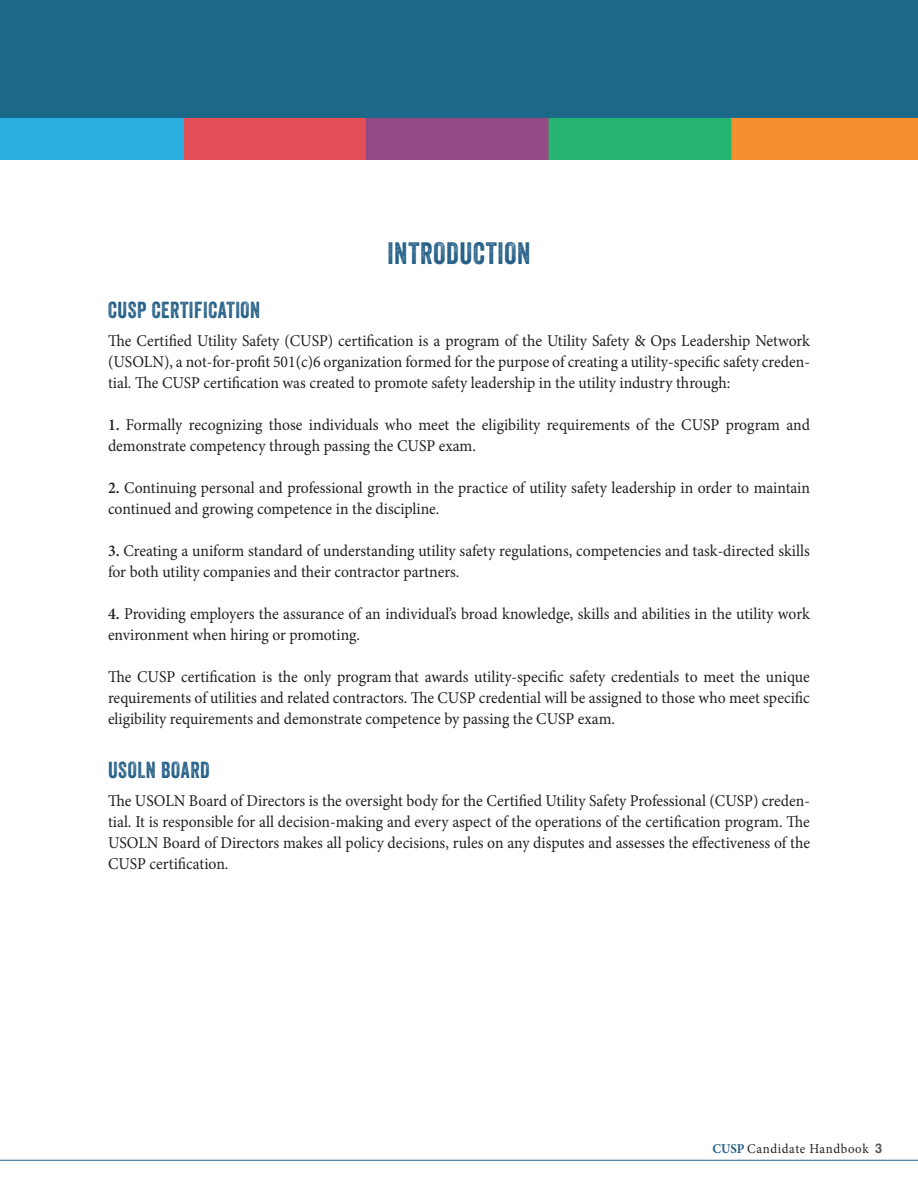
<style>
.page{position:relative;width:918px;height:1188px;background:#fff}
.page>*{position:absolute;margin:0;border:0;box-sizing:border-box;transform-origin:0 0}
.Heads{font:30px "Veneer";letter-spacing:.025em;color:#266088;scale:.95 1}
.Subheads{font:22.5px "Veneer";letter-spacing:.025em;color:#266088;scale:.95 1}
.Body_Copy{font:16.5px/21px "Minion Pro";color:#231f20;scale:.95 1}
.t1{font:13.5px "Minion Pro";letter-spacing:.045em;color:#231f20;scale:.95 1}
.s1{font-weight:600}
.s2{font-weight:700;color:#266088}
.s3{font-family:"Helvetica";font-weight:700;color:#57585a}
</style>
<div class="page">
<hr style="left:0;top:1160px;width:918px;height:1px;background:#266088">
<img style="left:0;top:0;width:918px;height:160px">
<p class="Heads" style="left:387px;top:235px;width:152px">INTRODUCTION</p>
<p class="Subheads" style="left:108px;top:296px;width:162px">CUSP CERTIFICATION</p>
<p class="Body_Copy" style="left:108px;top:330px;width:740px;text-align:justify">The Certified Utility Safety (CUSP) certification is a program of the Utility Safety &amp; Ops Leadership Network (USOLN), a not-for-profit 501(c)6 organization formed for the purpose of creating a utility-specific safety creden&shy;tial. The CUSP certification was created to promote safety leadership in the utility industry through:</p>
<p class="Body_Copy" style="left:108px;top:414px;width:740px"><span class="s1">1.</span> Formally recognizing those individuals who meet the eligibility requirements of the CUSP program and demonstrate competency through passing the CUSP exam.</p>
<p class="Body_Copy" style="left:108px;top:477px;width:741px"><span class="s1">2.</span> Continuing personal and professional growth in the practice of utility safety leadership in order to maintain continued and growing competence in the discipline.</p>
<p class="Body_Copy" style="left:108px;top:540px;width:740px"><span class="s1">3.</span> Creating a uniform standard of understanding utility safety regulations, competencies and task-directed skills for both utility companies and their contractor partners.</p>
<p class="Body_Copy" style="left:108px;top:603px;width:740px"><span class="s1">4.</span> Providing employers the assurance of an individual’s broad knowledge, skills and abilities in the utility work environment when hiring or promoting.</p>
<p class="Body_Copy" style="left:108px;top:666px;width:740px">The CUSP certification is the only program that awards utility-specific safety credentials to meet the unique</p>
<p class="Body_Copy" style="left:108px;top:687px;width:740px">requirements of utilities and related contractors. The CUSP credential will be assigned to those who meet specific eligibility requirements and demonstrate competence by passing the CUSP exam.</p>
<p class="Subheads" style="left:108px;top:756px;width:109px">USOLN BOARD</p>
<p class="Body_Copy" style="left:108px;top:790px;width:741px;text-align:justify">The USOLN Board of Directors is the oversight body for the Certified Utility Safety Professional (CUSP) creden&shy;tial. It is responsible for all decision-making and every aspect of the operations of the certification program. The USOLN Board of Directors makes all policy decisions, rules on any disputes and assesses the effectiveness of the CUSP certification.</p>
<p class="t1" style="left:712px;top:1140px;width:180px"><span class="s2">CUSP</span> Candidate Handbook <span class="s3">3</span></p>
</div>
